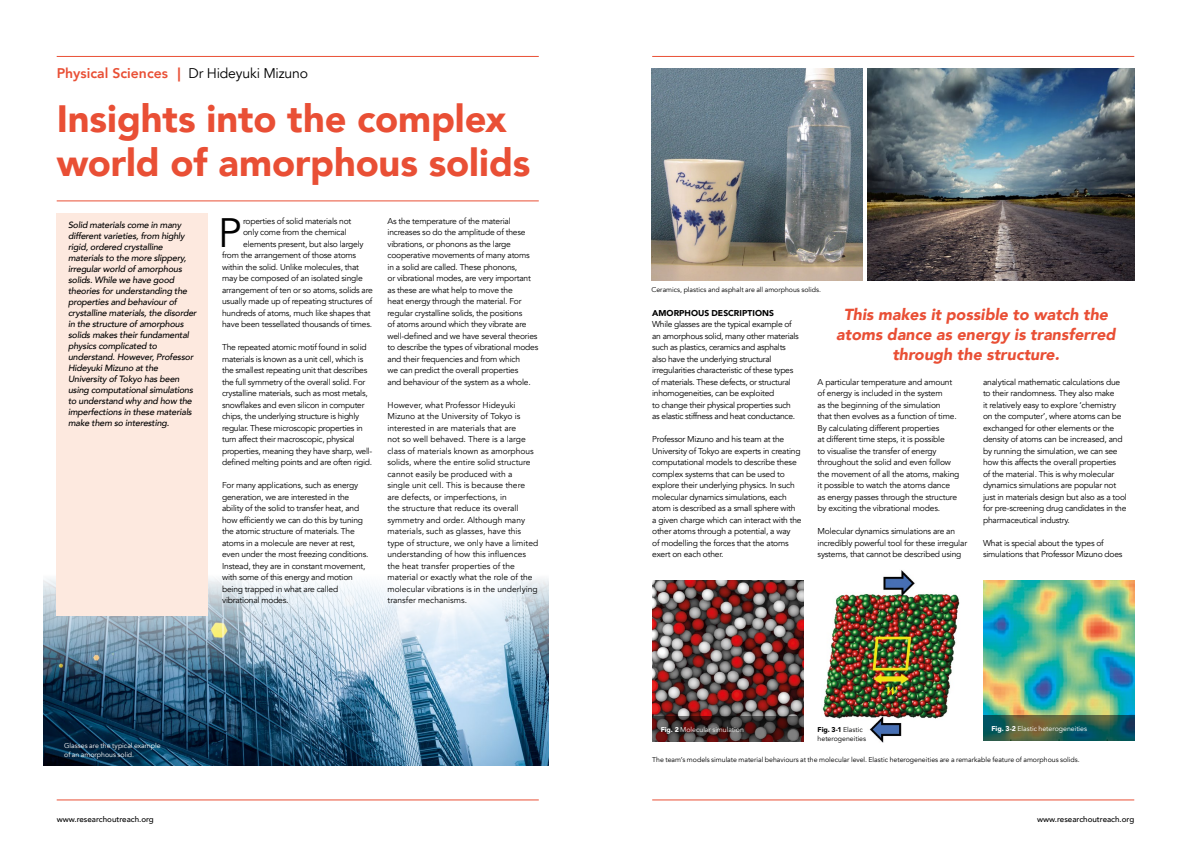
<style>
.page{position:relative;width:1191px;height:842px;background:#fff}
.page>*{position:absolute;margin:0;border:0;box-sizing:border-box;transform-origin:0 0}
.t1{font:41px "Avenir";color:#000}
.t2{font:900 38px/44px "Avenir";letter-spacing:-.005em;color:#e94f35}
.t3{font:italic 900 16px/20px "Avenir";color:#e94f35;text-align:center}
.t4{font:800 14px "Avenir";color:#e94f35}
.t5{font:italic 500 9px/11px "Avenir";letter-spacing:-.02em;color:#000}
.t6{font:8.5px/11.5px "Avenir";letter-spacing:-.025em;color:#000}
.t7{font:8.5px/11.5px "Avenir";color:#000}
.t8{font:900 8.5px "Avenir";letter-spacing:.005em;color:#000}
.t9{font:500 8px "Avenir";color:#000}
.t10{font:7px/8.5px "Avenir";letter-spacing:-.005em;color:#000}
.t11{font:7px/8.5px "Avenir";letter-spacing:-.005em;color:#fff}
.s1{font-weight:900}
.s2{font-weight:400;color:#000}
</style>
<div class="page">
<hr style="left:57px;top:800px;width:482px;height:1px;background:#e94f35">
<hr style="left:652px;top:800px;width:482px;height:1px;background:#e94f35">
<hr style="left:652px;top:56px;width:482px;height:1px;background:#e94f35">
<hr style="left:57px;top:56px;width:482px;height:1px;background:#e94f35">
<img style="left:43px;top:686px;width:505px;height:79px">
<svg style="left:43px;top:488px;width:506px;height:198px"></svg>
<img style="left:867px;top:68px;width:267px;height:213px">
<hr style="left:57px;top:201px;width:482px;height:1px;background:#e94f35">
<div style="left:57px;top:213px;width:151px;height:402px;background:#fde9df"></div>
<img style="left:652px;top:68px;width:210px;height:213px">
<img style="left:652px;top:580px;width:151px;height:136px">
<svg style="left:652px;top:716px;width:151px;height:26px;background:#473131"></svg>
<img style="left:983px;top:580px;width:151px;height:135px">
<img style="left:822px;top:570px;width:138px;height:173px">
<svg style="left:983px;top:715px;width:151px;height:25px;background:#325c4d"></svg>
<h3 class="t4" style="left:57px;top:63px;width:253px">Physical Sciences <span class="s1">︱</span> <span class="s2">Dr Hideyuki Mizuno</span></h3>
<h2 class="t2" style="left:57px;top:95px;width:475px">Insights into the complex world of amorphous solids</h2>
<p class="t5" style="left:68px;top:219px;width:130px">Solid materials come in many different varieties, from highly rigid, ordered crystalline materials to the more slippery, irregular world of amorphous solids. While we have good theories for understanding the properties and behaviour of crystalline materials, the disorder in the structure of amorphous solids makes their fundamental physics complicated to understand. However, Professor<br>Hideyuki Mizuno at the<br>University of Tokyo has been using computational simulations to understand why and how the imperfections in these materials make them so interesting.</p>
<h1 class="t1" style="left:218px;top:208px;width:25px">P</h1>
<p class="t6" style="left:243px;top:215px;width:110px">roperties of solid materials not</p>
<p class="t6" style="left:387px;top:215px;width:152px">As the temperature of the material increases so do the amplitude of these vibrations, or phonons as the large cooperative movements of many atoms in a solid are called. These phonons,<br>or vibrational modes, are very important as these are what help to move the<br>heat energy through the material. For regular crystalline solids, the positions<br>of atoms around which they vibrate are well-defined and we have several theories to describe the types of vibrational modes and their frequencies and from which<br>we can predict the overall properties<br>and behaviour of the system as a whole.</p>
<p class="t7" style="left:387px;top:399px;width:152px">However, what Professor Hideyuki Mizuno at the University of Tokyo is interested in are materials that are<br>not so well behaved. There is a large class of materials known as amorphous solids, where the entire solid structure cannot easily be produced with a<br>single unit cell. This is because there are defects, or imperfections, in<br>the structure that reduce its overall symmetry and order. Although many materials, such as glasses, have this type of structure, we only have a limited understanding of how this influences the heat transfer properties of the material or exactly what the role of the molecular vibrations is in the underlying transfer mechanisms.</p>
<p class="t6" style="left:243px;top:227px;width:105px">only come from the chemical</p>
<p class="t6" style="left:243px;top:238px;width:122px">elements present, but also largely</p>
<p class="t6" style="left:222px;top:250px;width:135px">from the arrangement of those atoms</p>
<p class="t6" style="left:222px;top:261px;width:138px">within the solid. Unlike molecules, that</p>
<p class="t6" style="left:222px;top:273px;width:142px">may be composed of an isolated single</p>
<p class="t6" style="left:222px;top:284px;width:152px">arrangement of ten or so atoms, solids are</p>
<p class="t6" style="left:222px;top:296px;width:152px">usually made up of repeating structures of</p>
<p class="t6" style="left:222px;top:307px;width:150px">hundreds of atoms, much like shapes that</p>
<p class="t6" style="left:222px;top:319px;width:152px">have been tessellated thousands of times.</p>
<p class="t6" style="left:222px;top:342px;width:152px">The repeated atomic motif found in solid materials is known as a unit cell, which is the smallest repeating unit that describes the full symmetry of the overall solid. For crystalline materials, such as most metals, snowflakes and even silicon in computer chips, the underlying structure is highly regular. These microscopic properties in turn affect their macroscopic, physical properties, meaning they have sharp, well&shy;defined melting points and are often rigid.</p>
<p class="t6" style="left:222px;top:480px;width:148px">For many applications, such as energy generation, we are interested in the ability of the solid to transfer heat, and how efficiently we can do this by tuning the atomic structure of materials. The atoms in a molecule are never at rest, even under the most freezing conditions.<br>Instead, they are in constant movement, with some of this energy and motion being trapped in what are called vibrational modes.</p>
<p class="t11" style="left:64px;top:742px;width:98px">Glasses are the typical example of an amorphous solid.</p>
<p class="t10" style="left:651px;top:286px;width:171px">Ceramics, plastics and asphalt are all amorphous solids.</p>
<p class="t8" style="left:652px;top:306px;width:123px">AMORPHOUS DESCRIPTIONS</p>
<p class="t6" style="left:652px;top:319px;width:148px">While glasses are the typical example of an amorphous solid, many other materials such as plastics, ceramics and asphalts also have the underlying structural irregularities characteristic of these types of materials. These defects, or structural inhomogeneities, can be exploited<br>to change their physical properties such as elastic stiffness and heat conductance.</p>
<p class="t6" style="left:652px;top:434px;width:151px">Professor Mizuno and his team at the University of Tokyo are experts in creating computational models to describe these complex systems that can be used to explore their underlying physics. In such molecular dynamics simulations, each atom is described as a small sphere with a given charge which can interact with the other atoms through a potential, a way<br>of modelling the forces that the atoms exert on each other.</p>
<h3 class="t3" style="left:836px;top:304px;width:281px">This makes it possible to watch the atoms dance as energy is transferred through the structure.</h3>
<p class="t6" style="left:817px;top:376px;width:143px">A particular temperature and amount of energy is included in the system<br>as the beginning of the simulation<br>that then evolves as a function of time.<br>By calculating different properties<br>at different time steps, it is possible<br>to visualise the transfer of energy throughout the solid and even follow the movement of all the atoms, making it possible to watch the atoms dance as energy passes through the structure by exciting the vibrational modes.</p>
<p class="t6" style="left:817px;top:526px;width:151px">Molecular dynamics simulations are an incredibly powerful tool for these irregular systems, that cannot be described using</p>
<p class="t6" style="left:983px;top:376px;width:145px">analytical mathematic calculations due to their randomness. They also make<br>it relatively easy to explore ‘chemistry on the computer’, where atoms can be exchanged for other elements or the density of atoms can be increased, and by running the simulation, we can see how this affects the overall properties<br>of the material. This is why molecular dynamics simulations are popular not just in materials design but also as a tool for pre-screening drug candidates in the pharmaceutical industry.</p>
<p class="t6" style="left:983px;top:537px;width:141px">What is special about the types of simulations that Professor Mizuno does</p>
<p class="t10" style="left:817px;top:726px;width:50px"><span class="s1">Fig. 3-1</span> Elastic heterogeneities</p>
<p class="t11" style="left:991px;top:724px;width:97px"><span class="s1">Fig. 3-2</span> Elastic heterogeneities</p>
<p class="t10" style="left:652px;top:755px;width:429px">The team’s models simulate material behaviours at the molecular level. Elastic heterogeneities are a remarkable feature of amorphous solids.</p>
<p class="t11" style="left:660px;top:725px;width:85px"><span class="s1">Fig. 2</span> Molecular simulation</p>
<p class="t9" style="left:57px;top:812px;width:99px">www.researchoutreach.org</p>
<p class="t9" style="left:1037px;top:812px;width:99px">www.researchoutreach.org</p>
</div>
